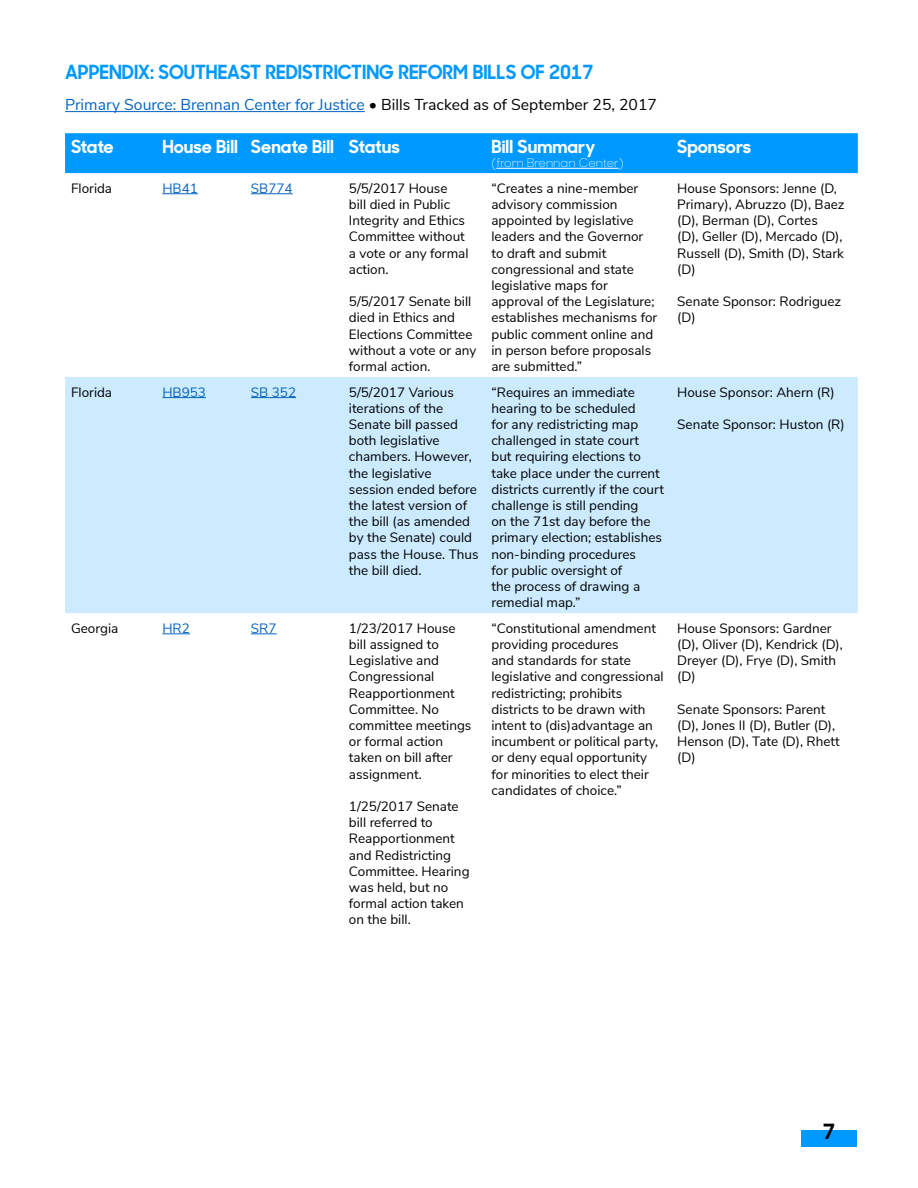
<style>
.page{position:relative;width:918px;height:1188px;background:#fff}
.page>*{position:absolute;margin:0;border:0;box-sizing:border-box;transform-origin:0 0}
.t1{font:700 21px "Sharp Sans No One";color:#000}
.t2{font:700 19.5px "Sharp Sans No One";color:#09f;scale:.96 1}
.t3{font:700 18px "Sharp Sans No One";color:#fff}
.t4{font:15.75px "Nunito Sans";color:#0563c1}
.t5{font:13.5px/16.2px "Nunito Sans";color:#000}
.t6{font:13.5px "Nunito Sans";color:#0563c1}
.t7{font:300 12px "Sharp Sans No One";color:#fff}
.s1{color:#000}
</style>
<div class="page">
<div style="left:801px;top:1130px;width:55px;height:17px;background:#09f"></div>
<hr style="left:65px;top:111px;width:300px;height:1px;background:#0563c1">
<div style="left:65px;top:133px;width:793px;height:40px;background:#09f"></div>
<div style="left:65px;top:377px;width:793px;height:236px;background:#ccebff"></div>
<hr style="left:496px;top:168px;width:123px;height:1px;background:#fff">
<hr style="left:162px;top:193px;width:36px;height:1px;background:#0563c1">
<hr style="left:251px;top:193px;width:42px;height:1px;background:#0563c1">
<hr style="left:162px;top:397px;width:44px;height:1px;background:#0563c1">
<hr style="left:251px;top:397px;width:45px;height:1px;background:#0563c1">
<svg style="left:162px;top:634px;width:28px;height:1px"></svg>
<svg style="left:251px;top:634px;width:26px;height:1px"></svg>
<h2 class="t2" style="left:65px;top:58px;width:552px">Appendix: Southeast Redistricting Reform Bills of 2017</h2>
<p class="t4" style="left:65px;top:93px;width:593px">Primary Source: Brennan Center for Justice <span class="s1">• Bills Tracked as of September 25, 2017</span></p>
<h3 class="t3" style="left:71px;top:133px;width:44px">State</h3>
<h3 class="t3" style="left:162px;top:133px;width:239px">House Bill Senate Bill Status</h3>
<h3 class="t3" style="left:492px;top:133px;width:105px">Bill Summary</h3>
<p class="t7" style="left:492px;top:154px;width:134px">(from Brennan Center)</p>
<h3 class="t3" style="left:677px;top:133px;width:76px">Sponsors</h3>
<p class="t5" style="left:71px;top:179px;width:43px">Florida</p>
<p class="t6" style="left:162px;top:178px;width:37px">HB41</p>
<p class="t6" style="left:251px;top:178px;width:43px">SB774</p>
<p class="t5" style="left:349px;top:179px;width:121px">5/5/2017 House<br>bill died in Public<br>Integrity and Ethics<br>Committee without a vote or any formal action.</p>
<p class="t5" style="left:349px;top:293px;width:129px">5/5/2017 Senate bill died in Ethics and<br>Elections Committee without a vote or any formal action.</p>
<p class="t5" style="left:492px;top:179px;width:167px">“Creates a nine-member advisory commission appointed by legislative leaders and the Governor to draft and submit congressional and state legislative maps for approval of the Legislature; establishes mechanisms for public comment online and in person before proposals are submitted.”</p>
<p class="t5" style="left:677px;top:179px;width:169px">House Sponsors: Jenne (D,<br>Primary), Abruzzo (D), Baez (D), Berman (D), Cortes<br>(D), Geller (D), Mercado (D),<br>Russell (D), Smith (D), Stark (D)</p>
<p class="t5" style="left:677px;top:293px;width:166px">Senate Sponsor: Rodriguez (D)</p>
<p class="t5" style="left:71px;top:383px;width:43px">Florida</p>
<p class="t6" style="left:162px;top:382px;width:45px">HB953</p>
<p class="t6" style="left:251px;top:382px;width:47px">SB 352</p>
<p class="t5" style="left:349px;top:383px;width:131px">5/5/2017 Various iterations of the<br>Senate bill passed both legislative chambers. However, the legislative session ended before the latest version of the bill (as amended by the Senate) could pass the House. Thus the bill died.</p>
<p class="t5" style="left:492px;top:383px;width:174px">“Requires an immediate hearing to be scheduled<br>for any redistricting map challenged in state court<br>but requiring elections to take place under the current districts currently if the court challenge is still pending<br>on the 71st day before the primary election; establishes non-binding procedures<br>for public oversight of<br>the process of drawing a remedial map.”</p>
<p class="t5" style="left:677px;top:383px;width:159px">House Sponsor: Ahern (R)</p>
<p class="t5" style="left:677px;top:415px;width:169px">Senate Sponsor: Huston (R)</p>
<p class="t5" style="left:71px;top:619px;width:49px">Georgia</p>
<p class="t6" style="left:162px;top:618px;width:29px">HR2</p>
<p class="t6" style="left:251px;top:618px;width:27px">SR7</p>
<p class="t5" style="left:349px;top:619px;width:124px">1/23/2017 House bill assigned to<br>Legislative and<br>Congressional<br>Reapportionment<br>Committee. No committee meetings or formal action taken on bill after assignment.</p>
<p class="t5" style="left:349px;top:797px;width:122px">1/25/2017 Senate bill referred to<br>Reapportionment and Redistricting<br>Committee. Hearing was held, but no formal action taken on the bill.</p>
<p class="t5" style="left:492px;top:619px;width:174px">“Constitutional amendment providing procedures<br>and standards for state legislative and congressional redistricting; prohibits districts to be drawn with intent to (dis)advantage an incumbent or political party, or deny equal opportunity for minorities to elect their candidates of choice.”</p>
<p class="t5" style="left:677px;top:619px;width:167px">House Sponsors: Gardner (D), Oliver (D), Kendrick (D),<br>Dreyer (D), Frye (D), Smith (D)</p>
<p class="t5" style="left:677px;top:700px;width:164px">Senate Sponsors: Parent (D), Jones II (D), Butler (D),<br>Henson (D), Tate (D), Rhett (D)</p>
<h1 class="t1" style="left:823px;top:1116px;width:14px">7</h1>
</div>
